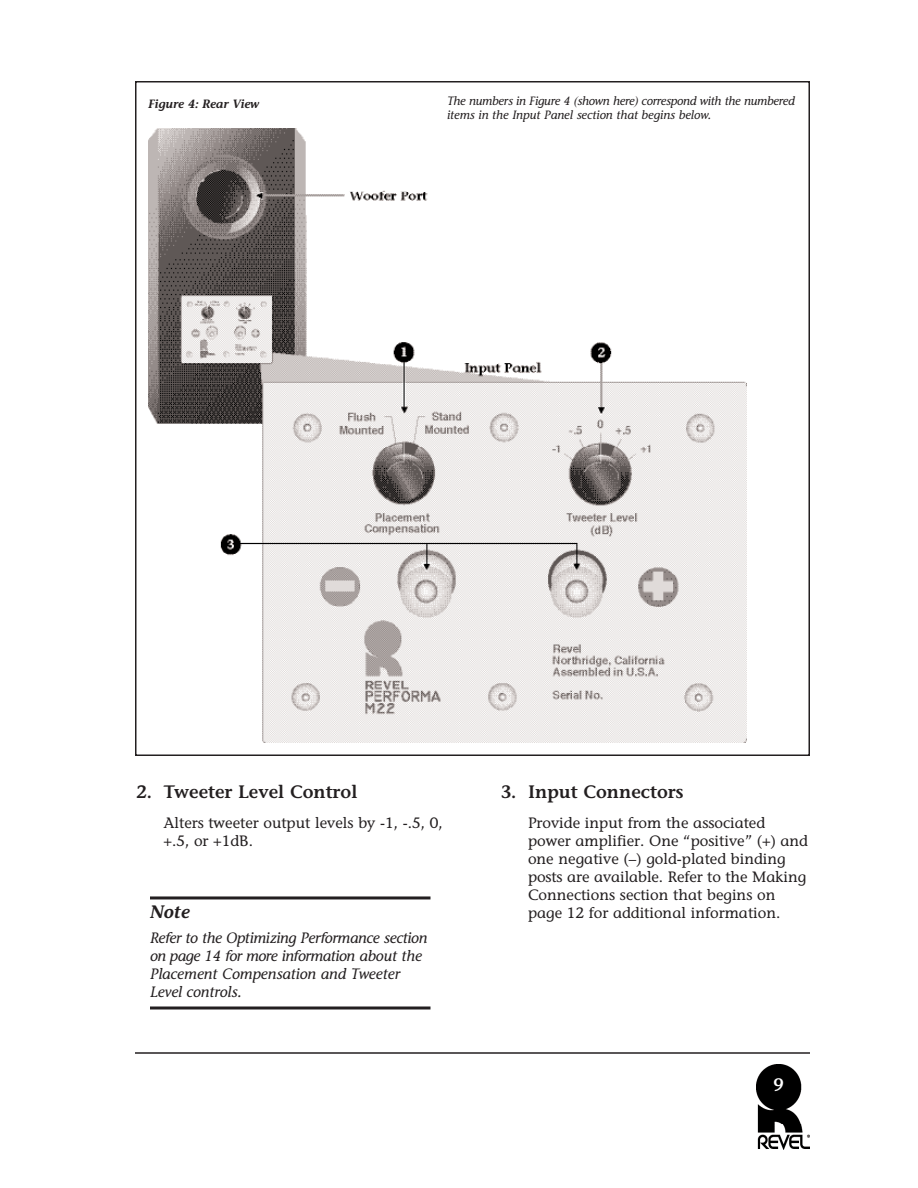
<style>
.page{position:relative;width:918px;height:1188px;background:#fff}
.page>*{position:absolute;margin:0;border:0;box-sizing:border-box;transform-origin:0 0}
.t1{font:600 18px "Stone Informal";color:#231f20}
.t2{font:italic 600 18px "Stone Informal";color:#231f20}
.t3{font:600 18px "Stone Informal";color:#fff}
.t4{font:15px/18px "Stone Informal";color:#231f20}
.t5{font:italic 15px/18px "Stone Informal";letter-spacing:-.015em;color:#231f20}
.t6{font:italic 12px/14.4px "Stone Informal";letter-spacing:-.015em;color:#231f20}
.t7{font:italic 600 12px "Stone Informal";color:#231f20}
</style>
<div class="page">
<img style="left:148px;top:128px;width:259px;height:64px">
<img style="left:148px;top:192px;width:598px;height:550px">
<img style="left:756px;top:1065px;width:46px;height:59px">
<img style="left:757px;top:1124px;width:53px;height:25px">
<hr style="left:135px;top:1052px;width:675px;height:2px;background:#231f20">
<hr style="left:150px;top:896px;width:280px;height:3px;background:#231f20">
<svg style="left:150px;top:1006px;width:280px;height:4px"></svg>
<p class="t7" style="left:148px;top:99px;width:112px">Figure 4: Rear View</p>
<p class="t6" style="left:447px;top:95px;width:349px">The numbers in Figure 4 (shown here) correspond with the numbered items in the Input Panel section that begins below.</p>
<p class="t1" style="left:136px;top:784px;width:222px">2. Tweeter Level Control</p>
<p class="t4" style="left:164px;top:815px;width:281px">Alters tweeter output levels by -1, -.5, 0, +.5, or +1dB.</p>
<p class="t2" style="left:150px;top:905px;width:42px">Note</p>
<p class="t5" style="left:150px;top:930px;width:279px">Refer to the Optimizing Performance section on page 14 for more information about the Placement Compensation and Tweeter Level controls.</p>
<p class="t1" style="left:501px;top:784px;width:184px">3. Input Connectors</p>
<p class="t4" style="left:528px;top:815px;width:282px">Provide input from the associated power amplifier. One “positive” (+) and one negative (–) gold-plated binding posts are available. Refer to the Making Connections section that begins on page 12 for additional information.</p>
<p class="t3" style="left:773px;top:1078px;width:12px">9</p>
</div>
